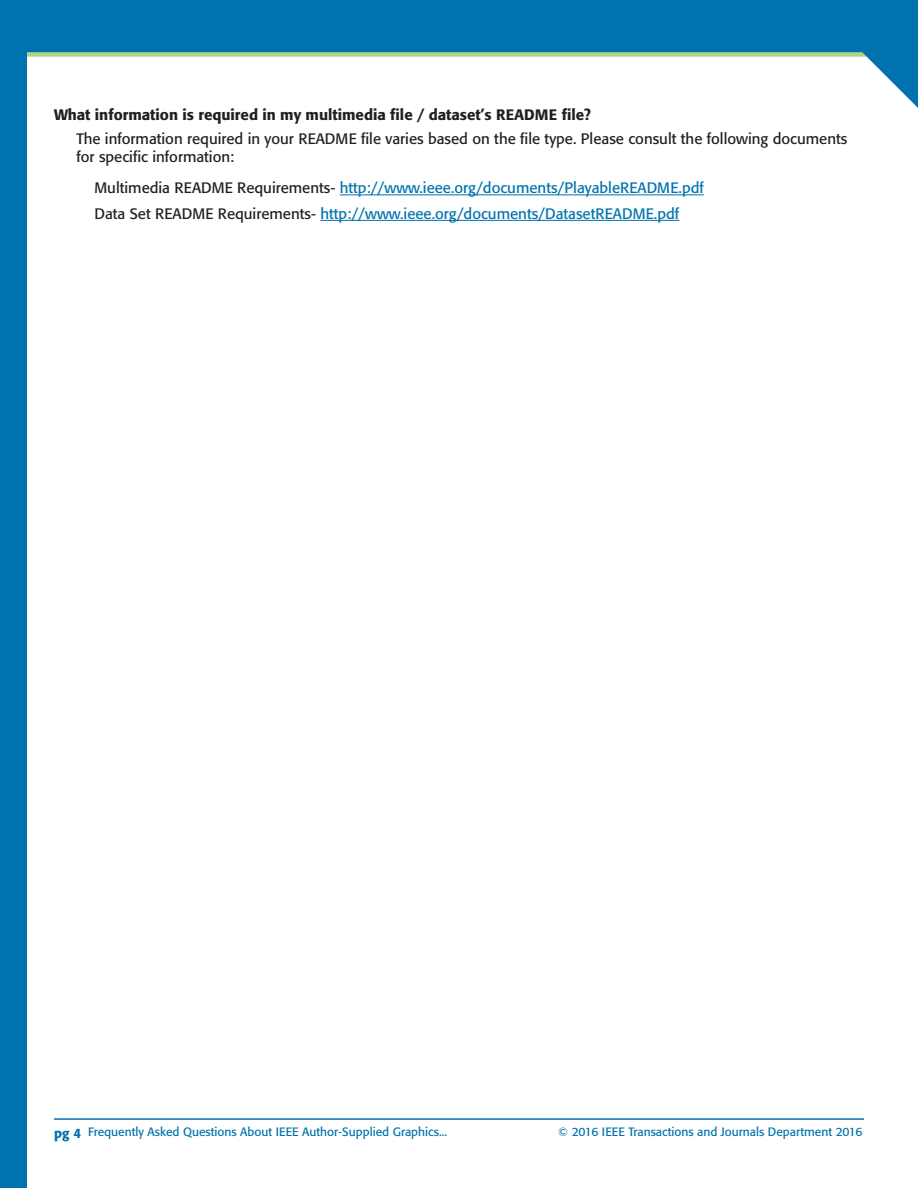
<style>
.page{position:relative;width:918px;height:1188px;background:#fff}
.page>*{position:absolute;margin:0;border:0;box-sizing:border-box;transform-origin:0 0}
.t1{font:15px/25.5px "Formata";color:#0073ae}
.t2{font:15px/18px "Formata";color:#231f20}
.t3{font:500 15px "Formata";color:#231f20}
.t4{font:12px "Formata";color:#0073ae}
.s1{color:#231f20}
.s2{font-weight:500;font-size:13.5px}
</style>
<div class="page">
<hr style="left:54px;top:1118px;width:810px;height:2px;background:#0073ae">
<div style="left:0;top:0;width:27px;height:1188px;background:#0073ae"></div>
<div style="left:0;top:0;width:918px;height:54px;background:#0073ae"></div>
<div style="left:27px;top:52px;width:891px;height:5px;background:#aed589"></div>
<svg style="left:810px;top:52px;width:108px;height:56px"></svg>
<hr style="left:340px;top:194px;width:364px;height:1px;background:#0073ae">
<hr style="left:320px;top:220px;width:359px;height:1px;background:#0073ae">
<p class="t3" style="left:54px;top:105px;width:539px">What information is required in my multimedia file / dataset’s README file?</p>
<p class="t2" style="left:76px;top:130px;width:772px">The information required in your README file varies based on the file type. Please consult the following documents for specific information:</p>
<p class="t1" style="left:94px;top:175px;width:611px"><span class="s1">Multimedia README Requirements-</span> http://www.ieee.org/documents/PlayableREADME.pdf<br><span class="s1">Data Set README Requirements-</span> http://www.ieee.org/documents/DatasetREADME.pdf</p>
<p class="t4" style="left:54px;top:1125px;width:395px"><span class="s2">pg 4</span> Frequently Asked Questions About IEEE Author-Supplied Graphics...</p>
<p class="t4" style="left:558px;top:1125px;width:306px">© 2016 IEEE Transactions and Journals Department 2016</p>
</div>
